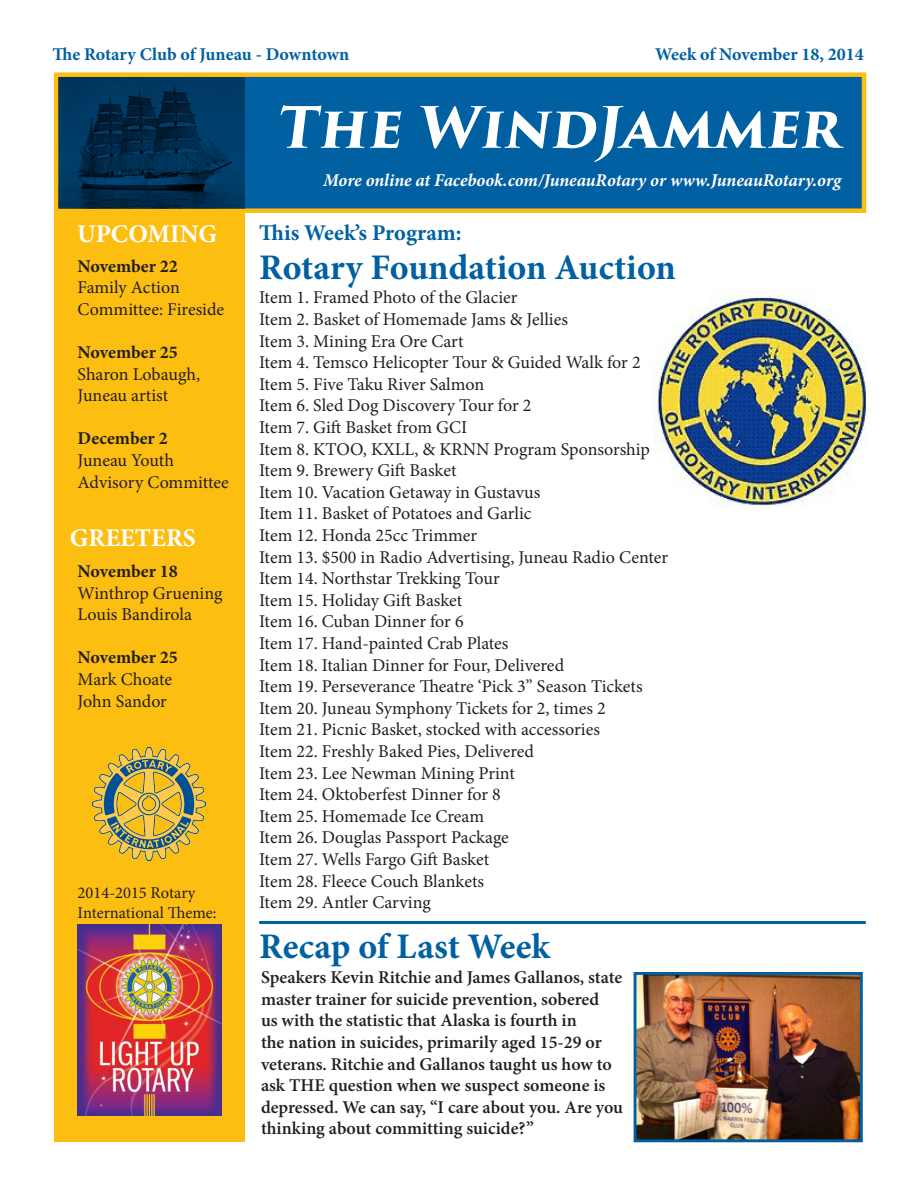
<style>
.page{position:relative;width:918px;height:1188px;background:#fff}
.page>*{position:absolute;margin:0;border:0;box-sizing:border-box;transform-origin:0 0}
.t1{font:700 55.5px "Trajan Pro 3";color:#fff}
.t2{font:700 36px "Minion Pro";letter-spacing:-.005em;color:#0060a1}
.t3{font:700 25.5px "Minion Pro";color:#fff}
.t4{font:700 22.5px "Minion Pro";color:#0060a1}
.t5{font:18px "Minion Pro";letter-spacing:-.005em;color:#231f20}
.t6{font:600 18px/21.6px "Minion Pro";color:#231f20}
.t7{font:italic 700 18px "Minion Pro";letter-spacing:-.005em;color:#fff}
.t8{font:700 18px "Minion Pro";letter-spacing:-.005em;color:#0060a1}
.t9{font:700 18px "Minion Pro";letter-spacing:-.005em;color:#231f20}
.t10{font:16.5px/19.8px "Minion Pro";color:#231f20}
</style>
<div class="page">
<div style="left:54px;top:72px;width:812px;height:141px;background:#0060a1;border:4px solid #fdbe12"></div>
<div style="left:54px;top:209px;width:191px;height:932px;background:#fdbe12"></div>
<img style="left:93px;top:748px;width:112px;height:112px">
<img style="left:78px;top:925px;width:143px;height:191px">
<img style="left:59px;top:77px;width:186px;height:131px">
<img style="left:653px;top:290px;width:213px;height:217px">
<hr style="left:259px;top:921px;width:607px;height:3px;background:#0060a1">
<img style="left:638px;top:976px;width:221px;height:162px">
<div style="left:634px;top:972px;width:229px;height:170px;border:3px solid #0060a1"></div>
<p class="t8" style="left:52px;top:41px;width:298px">The Rotary Club of Juneau - Downtown</p>
<p class="t8" style="left:655px;top:41px;width:210px">Week of November 18, 2014</p>
<p class="t3" style="left:77px;top:216px;width:141px">UPCOMING</p>
<p class="t9" style="left:78px;top:253px;width:102px">November 22</p>
<p class="t5" style="left:78px;top:275px;width:104px">Family Action</p>
<p class="t5" style="left:78px;top:297px;width:148px">Committee: Fireside</p>
<p class="t9" style="left:78px;top:340px;width:102px">November 25</p>
<p class="t5" style="left:78px;top:362px;width:124px">Sharon Lobaugh,</p>
<p class="t5" style="left:78px;top:383px;width:92px">Juneau artist</p>
<p class="t9" style="left:78px;top:426px;width:92px">December 2</p>
<p class="t5" style="left:78px;top:448px;width:98px">Juneau Youth</p>
<p class="t5" style="left:78px;top:470px;width:153px">Advisory Committee</p>
<p class="t3" style="left:70px;top:520px;width:127px">GREETERS</p>
<p class="t9" style="left:78px;top:559px;width:102px">November 18</p>
<p class="t5" style="left:78px;top:581px;width:146px">Winthrop Gruening</p>
<p class="t5" style="left:78px;top:602px;width:116px">Louis Bandirola</p>
<p class="t9" style="left:78px;top:645px;width:102px">November 25</p>
<p class="t5" style="left:78px;top:667px;width:96px">Mark Choate</p>
<p class="t5" style="left:78px;top:689px;width:91px">John Sandor</p>
<p class="t10" style="left:78px;top:883px;width:140px">2014-2015 Rotary<br>International Theme:</p>
<p class="t1" style="left:276px;top:86px;width:565px">The WindJammer</p>
<p class="t7" style="left:323px;top:168px;width:520px">More online at Facebook.com/JuneauRotary or www.JuneauRotary.org</p>
<p class="t4" style="left:259px;top:217px;width:204px">This Week’s Program:</p>
<p class="t2" style="left:259px;top:242px;width:418px">Rotary Foundation Auction</p>
<p class="t5" style="left:259px;top:286px;width:260px">Item 1. Framed Photo of the Glacier</p>
<p class="t5" style="left:259px;top:307px;width:310px">Item 2. Basket of Homemade Jams &amp; Jellies</p>
<p class="t5" style="left:259px;top:329px;width:206px">Item 3. Mining Era Ore Cart</p>
<p class="t5" style="left:259px;top:350px;width:383px">Item 4. Temsco Helicopter Tour &amp; Guided Walk for 2</p>
<p class="t5" style="left:259px;top:372px;width:227px">Item 5. Five Taku River Salmon</p>
<p class="t5" style="left:259px;top:394px;width:274px">Item 6. Sled Dog Discovery Tour for 2</p>
<p class="t5" style="left:259px;top:415px;width:210px">Item 7. Gift Basket from GCI</p>
<p class="t5" style="left:259px;top:437px;width:392px">Item 8. KTOO, KXLL, &amp; KRNN Program Sponsorship</p>
<p class="t5" style="left:259px;top:458px;width:199px">Item 9. Brewery Gift Basket</p>
<p class="t5" style="left:259px;top:480px;width:283px">Item 10. Vacation Getaway in Gustavus</p>
<p class="t5" style="left:259px;top:502px;width:274px">Item 11. Basket of Potatoes and Garlic</p>
<p class="t5" style="left:259px;top:523px;width:219px">Item 12. Honda 25cc Trimmer</p>
<p class="t5" style="left:259px;top:545px;width:411px">Item 13. $500 in Radio Advertising, Juneau Radio Center</p>
<p class="t5" style="left:259px;top:566px;width:242px">Item 14. Northstar Trekking Tour</p>
<p class="t5" style="left:259px;top:588px;width:205px">Item 15. Holiday Gift Basket</p>
<p class="t5" style="left:259px;top:610px;width:206px">Item 16. Cuban Dinner for 6</p>
<p class="t5" style="left:259px;top:631px;width:251px">Item 17. Hand-painted Crab Plates</p>
<p class="t5" style="left:259px;top:653px;width:307px">Item 18. Italian Dinner for Four, Delivered</p>
<p class="t5" style="left:259px;top:674px;width:385px">Item 19. Perseverance Theatre ‘Pick 3” Season Tickets</p>
<p class="t5" style="left:259px;top:696px;width:348px">Item 20. Juneau Symphony Tickets for 2, times 2</p>
<p class="t5" style="left:259px;top:718px;width:342px">Item 21. Picnic Basket, stocked with accessories</p>
<p class="t5" style="left:259px;top:739px;width:276px">Item 22. Freshly Baked Pies, Delivered</p>
<p class="t5" style="left:259px;top:761px;width:257px">Item 23. Lee Newman Mining Print</p>
<p class="t5" style="left:259px;top:782px;width:243px">Item 24. Oktoberfest Dinner for 8</p>
<p class="t5" style="left:259px;top:804px;width:226px">Item 25. Homemade Ice Cream</p>
<p class="t5" style="left:259px;top:826px;width:251px">Item 26. Douglas Passport Package</p>
<p class="t5" style="left:259px;top:847px;width:232px">Item 27. Wells Fargo Gift Basket</p>
<p class="t5" style="left:259px;top:869px;width:226px">Item 28. Fleece Couch Blankets</p>
<p class="t5" style="left:259px;top:890px;width:173px">Item 29. Antler Carving</p>
<p class="t2" style="left:259px;top:921px;width:292px">Recap of Last Week</p>
<p class="t6" style="left:261px;top:967px;width:364px">Speakers Kevin Ritchie and James Gallanos, state master trainer for suicide prevention, sobered<br>us with the statistic that Alaska is fourth in<br>the nation in suicides, primarily aged 15-29 or veterans. Ritchie and Gallanos taught us how to ask THE question when we suspect someone is depressed. We can say, “I care about you. Are you thinking about committing suicide?”</p>
</div>
